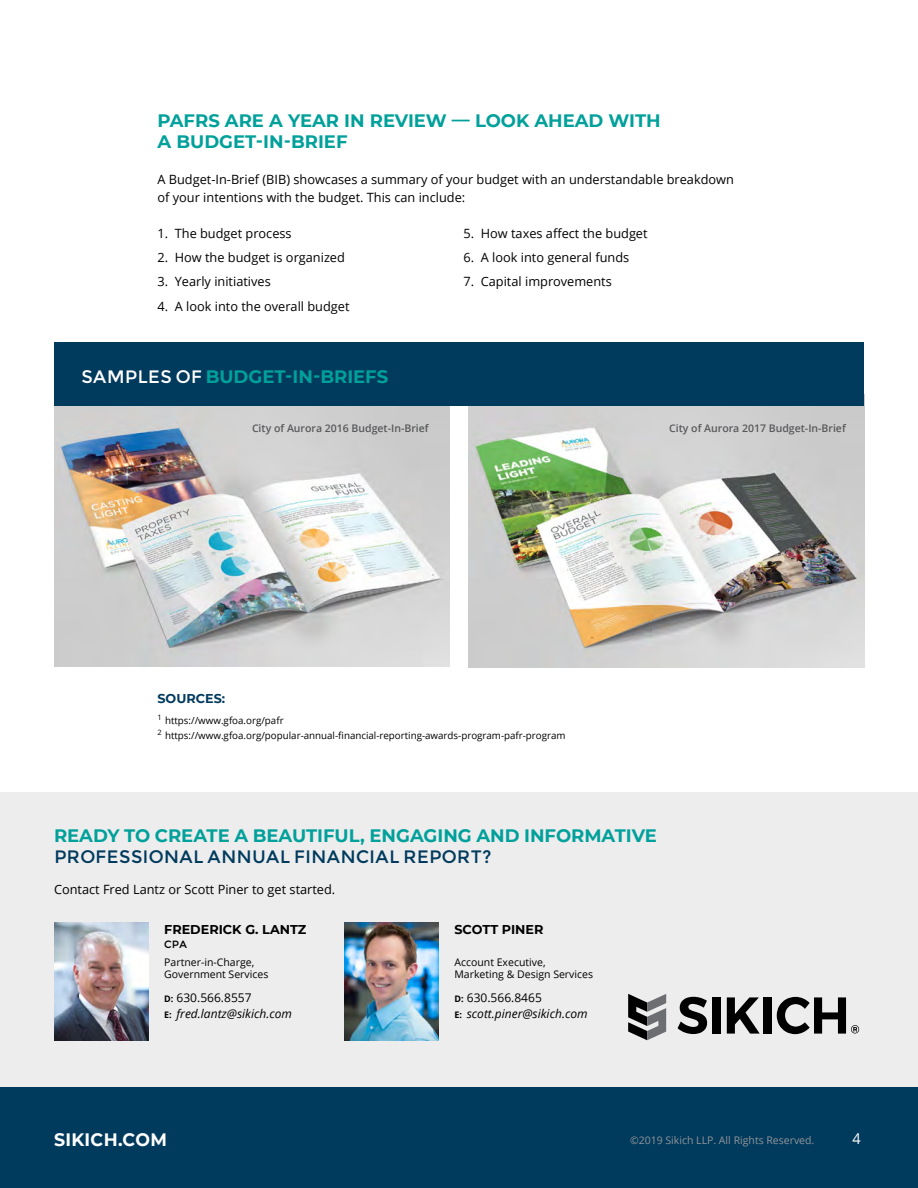
<style>
.page{position:relative;width:918px;height:1188px;background:#fff}
.page>*{position:absolute;margin:0;border:0;box-sizing:border-box;transform-origin:0 0}
.t1{font:700 18px/21px "Montserrat";color:#00a09b}
.t2{font:18px "Montserrat";color:#003a5d}
.t3{font:700 18px "Montserrat";letter-spacing:.02em;color:#fff;scale:.96 1}
.t4{font:15px "Open Sans";color:#fff;scale:.96 1}
.t5{font:12.75px/18px "Open Sans";color:#000}
.t6{font:700 12.75px "Montserrat";color:#000}
.t7{font:700 12.75px "Montserrat";color:#003a5d}
.t8{font:italic 12px/15.8px "Open Sans";color:#000}
.t9{font:10.5px/12px "Open Sans";color:#000}
.t10{font:600 10.5px "Open Sans";color:#58595b}
.t11{font:10.5px "Open Sans";color:#939598}
.t12{font:10.5px "Montserrat";color:#000}
.t13{font:9.75px/15px "Open Sans";color:#000}
.s1{font-weight:400;color:#fff}
.s2{font-weight:700;font-style:normal;font-size:9px}
.s3{font-style:normal}
</style>
<div class="page">
<div style="left:0;top:792px;width:918px;height:296px;background:#ededee"></div>
<div style="left:0;top:1088px;width:918px;height:100px;background:#003a5d"></div>
<svg style="left:678px;top:997px;width:29px;height:37px"></svg>
<div style="left:712px;top:997px;width:8px;height:37px;background:#000"></div>
<svg style="left:727px;top:997px;width:33px;height:37px"></svg>
<div style="left:764px;top:997px;width:8px;height:37px;background:#000"></div>
<svg style="left:777px;top:997px;width:82px;height:37px"></svg>
<svg style="left:628px;top:994px;width:38px;height:46px"></svg>
<img style="left:54px;top:922px;width:94px;height:118px">
<img style="left:54px;top:406px;width:396px;height:261px">
<img style="left:468px;top:394px;width:397px;height:273px">
<div style="left:54px;top:342px;width:810px;height:64px;background:#003a5d"></div>
<img style="left:344px;top:922px;width:95px;height:118px">
<h1 class="t1" style="left:158px;top:109px;width:505px">PAFRS ARE A YEAR IN REVIEW — LOOK AHEAD WITH<br>A BUDGET-IN-BRIEF</h1>
<p class="t5" style="left:158px;top:170px;width:578px">A Budget-In-Brief (BIB) showcases a summary of your budget with an understandable breakdown of your intentions with the budget. This can include:</p>
<p class="t5" style="left:158px;top:224px;width:136px">1. The budget process</p>
<p class="t5" style="left:158px;top:248px;width:189px">2. How the budget is organized</p>
<p class="t5" style="left:158px;top:273px;width:115px">3. Yearly initiatives</p>
<p class="t5" style="left:158px;top:297px;width:194px">4. A look into the overall budget</p>
<p class="t5" style="left:464px;top:224px;width:186px">5. How taxes affect the budget</p>
<p class="t5" style="left:464px;top:248px;width:167px">6. A look into general funds</p>
<p class="t5" style="left:464px;top:273px;width:150px">7. Capital improvements</p>
<h1 class="t1" style="left:81px;top:365px;width:309px"><span class="s1">SAMPLES OF</span> BUDGET-IN-BRIEFS</h1>
<p class="t10" style="left:252px;top:421px;width:178px">City of Aurora 2016 Budget-In-Brief</p>
<p class="t10" style="left:669px;top:421px;width:178px">City of Aurora 2017 Budget-In-Brief</p>
<p class="t7" style="left:158px;top:689px;width:69px">SOURCES:</p>
<p class="t13" style="left:158px;top:713px;width:410px"><sup>1</sup> https://www.gfoa.org/pafr<br><sup>2</sup> https://www.gfoa.org/popular-annual-financial-reporting-awards-program-pafr-program</p>
<h1 class="t1" style="left:54px;top:824px;width:604px">READY TO CREATE A BEAUTIFUL, ENGAGING AND INFORMATIVE</h1>
<h1 class="t2" style="left:54px;top:846px;width:439px">PROFESSIONAL ANNUAL FINANCIAL REPORT?</h1>
<p class="t5" style="left:54px;top:880px;width:283px">Contact Fred Lantz or Scott Piner to get started.</p>
<p class="t6" style="left:455px;top:921px;width:91px">SCOTT PINER</p>
<p class="t9" style="left:454px;top:956px;width:140px">Account Executive,<br>Marketing &amp; Design Services</p>
<p class="t8" style="left:454px;top:990px;width:135px"><span class="s2">D:</span> <span class="s3">630.566.8465<br></span><span class="s2">E:</span> scott.piner@sikich.com</p>
<p class="t6" style="left:164px;top:921px;width:144px">FREDERICK G. LANTZ</p>
<p class="t12" style="left:164px;top:938px;width:25px">CPA</p>
<p class="t9" style="left:164px;top:956px;width:106px">Partner-in-Charge,<br>Government Services</p>
<p class="t8" style="left:164px;top:990px;width:129px"><span class="s2">D:</span> <span class="s3">630.566.8557<br></span><span class="s2">E:</span> fred.lantz@sikich.com</p>
<h1 class="t3" style="left:54px;top:1126px;width:119px">SIKICH.COM</h1>
<p class="t11" style="left:630px;top:1133px;width:186px">©2019 Sikich LLP. All Rights Reserved.</p>
<p class="t4" style="left:852px;top:1129px;width:10px">4</p>
</div>
